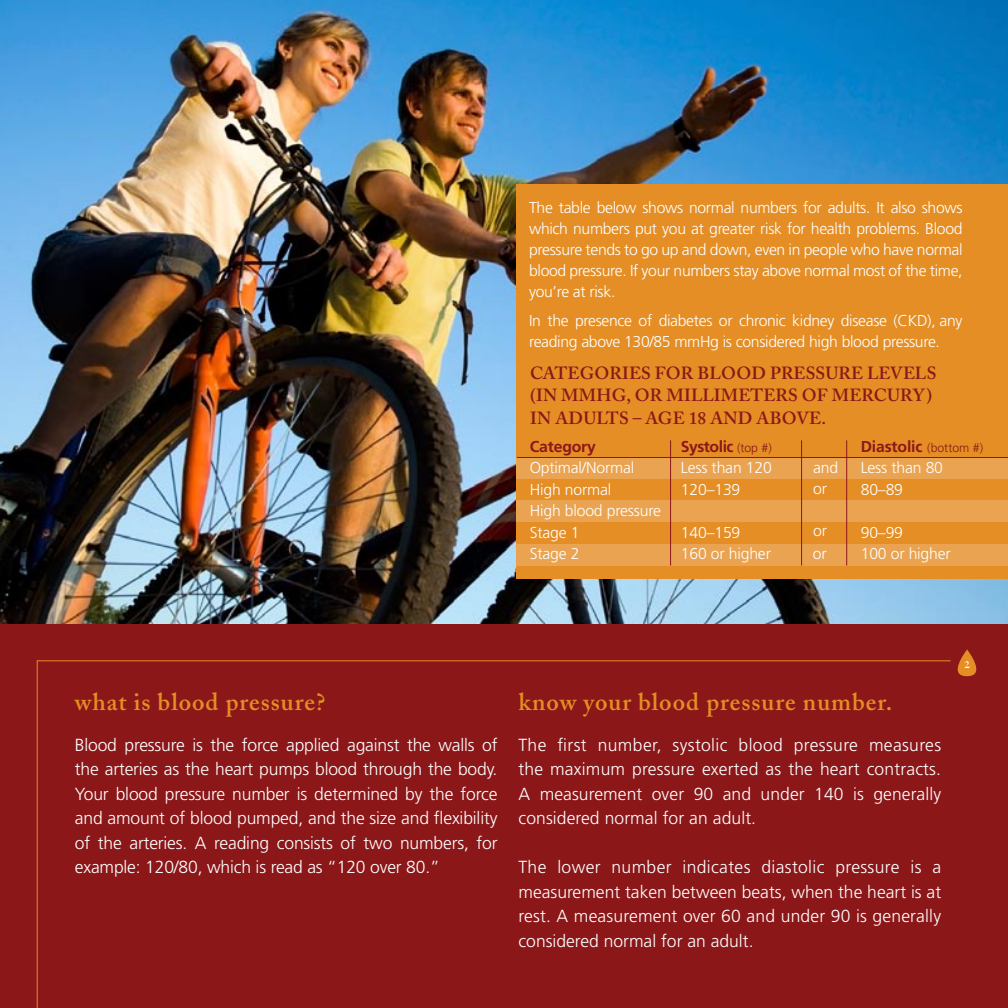
<style>
.page{position:relative;width:1008px;height:1008px;background:#fff}
.page>*{position:absolute;margin:0;border:0;box-sizing:border-box;transform-origin:0 0}
.t1{font:600 24.5px "Adobe Caslon";letter-spacing:.04em;color:#e48e25}
.t2{font:300 17.5px/24.5px "Frutiger";color:#fff;text-align:justify}
.t3{font:600 17.5px/22.8px "Adobe Caslon";letter-spacing:.01em;color:#8b1719}
.t4{font:300 15.75px/21.3px "Frutiger";letter-spacing:-.02em;color:#fff}
.t5{font:700 15.75px "Frutiger";letter-spacing:-.01em;color:#8b1719}
.t6{font:300 12.25px "Frutiger";color:#8b1719}
.s1{font-weight:700;color:#8b1719}
.s2{font-size:12.25px;color:#8b1719}
</style>
<div class="page">
<img style="left:0;top:0;width:1008px;height:624px">
<div style="left:517px;top:184px;width:491px;height:395px;background:#e48e25"></div>
<div style="left:517px;top:544px;width:491px;height:21px;background:#e9a351"></div>
<div style="left:0;top:624px;width:1008px;height:384px;background:#8b1719"></div>
<svg style="left:957px;top:649px;width:20px;height:27px"></svg>
<svg style="left:37px;top:660px;width:914px;height:348px"></svg>
<div style="left:517px;top:458px;width:491px;height:21px;background:#e9a351"></div>
<div style="left:517px;top:501px;width:491px;height:21px;background:#e9a351"></div>
<hr style="left:670px;top:440px;width:1px;height:125px;background:#8b1719">
<hr style="left:846px;top:440px;width:1px;height:125px;background:#8b1719">
<hr style="left:801px;top:440px;width:1px;height:125px;background:#8b1719">
<hr style="left:517px;top:457px;width:491px;height:1px;background:#8b1719">
<p class="t4" style="left:529px;top:197px;width:435px;text-align:justify">The table below shows normal numbers for adults. It also shows which numbers put you at greater risk for health problems. Blood pressure tends to go up and down, even in people who have normal blood pressure. If your numbers stay above normal most of the time, you’re at risk.</p>
<p class="t4" style="left:529px;top:310px;width:435px">In the presence of diabetes or chronic kidney disease (CKD), any reading above 130/85 mmHg is considered high blood pressure.</p>
<p class="t3" style="left:530px;top:361px;width:404px">CATEGORIES FOR BLOOD PRESSURE LEVELS (IN MMHG, OR MILLIMETERS OF MERCURY)<br>IN ADULTS – AGE 18 AND AB OVE.</p>
<p class="t5" style="left:530px;top:437px;width:68px">Category</p>
<p class="t4" style="left:530px;top:457px;width:133px">Optimal/Normal<br>High normal<br>High blood pressure<br>Stage 1<br>Stage 2</p>
<p class="t4" style="left:681px;top:436px;width:92px;text-align:justify"><span class="s1">Systolic</span> <span class="s2">(top #)<br></span>Less than 120<br>120–139</p>
<p class="t4" style="left:681px;top:521px;width:92px">140–159<br>160 or higher</p>
<p class="t4" style="left:813px;top:457px;width:27px">and or</p>
<p class="t4" style="left:813px;top:519px;width:15px">or</p>
<p class="t4" style="left:813px;top:543px;width:15px">or</p>
<p class="t5" style="left:861px;top:437px;width:63px">Diastolic</p>
<p class="t4" style="left:861px;top:457px;width:84px">Less than 80<br>80–89</p>
<p class="t4" style="left:861px;top:521px;width:92px">90–99<br>100 or higher</p>
<p class="t6" style="left:927px;top:441px;width:57px">(bottom #)</p>
<h1 class="t1" style="left:75px;top:687px;width:252px">WHAT IS BLOOD PRESSURE?</h1>
<p class="t2" style="left:75px;top:732px;width:424px">Blood pressure is the force applied against the walls of the arteries as the heart pumps blood through the body.<br>Your blood pressure number is determined by the force and amount of blood pumped, and the size and flexibility of the arteries. A reading consists of two numbers, for example: 120/80, which is read as “120 over 80.”</p>
<h1 class="t1" style="left:519px;top:687px;width:375px">KNOW YOUR BLOOD PRESSURE NUMBER.</h1>
<p class="t2" style="left:519px;top:732px;width:424px">The first number, systolic blood pressure measures the maximum pressure exerted as the heart contracts.<br>A measurement over 90 and under 140 is generally considered normal for an adult.</p>
<p class="t2" style="left:519px;top:855px;width:424px">The lower number indicates diastolic pressure is a measurement taken between beats, when the heart is at rest. A measurement over 60 and under 90 is generally considered normal for an adult.</p>
</div>
